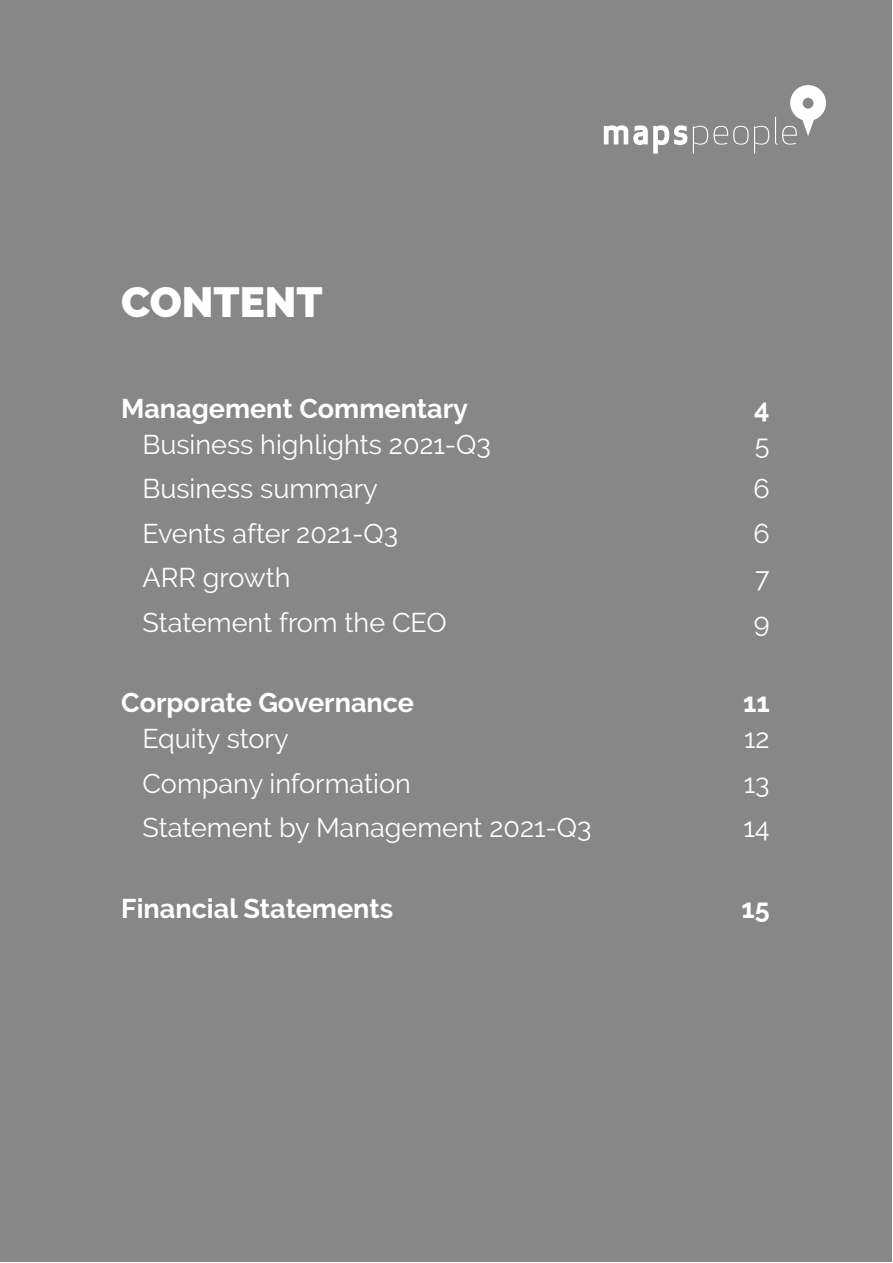
<style>
.page{position:relative;width:893px;height:1263px;background:#fff}
.page>*{position:absolute;margin:0;border:0;box-sizing:border-box;transform-origin:0 0}
.t1{font:900 42px "Raleway";color:#fff}
.t2{font:27px "Raleway";color:#fff}
.t3{font:700 27px "Raleway";color:#fff}
</style>
<div class="page">
<div style="left:1px;top:1px;width:891px;height:1261px;background:#888787"></div>
<svg style="left:604px;top:85px;width:222px;height:69px"></svg>
<h1 class="t1" style="left:121px;top:278px;width:203px">CONTENT</h1>
<p class="t3" style="left:121px;top:393px;width:348px">Management Commentary</p>
<p class="t3" style="left:754px;top:393px;width:17px">4</p>
<p class="t2" style="left:142px;top:428px;width:350px">Business highlights 2021-Q3</p>
<p class="t2" style="left:755px;top:428px;width:16px">5</p>
<p class="t2" style="left:142px;top:473px;width:237px">Business summary</p>
<p class="t2" style="left:753px;top:473px;width:18px">6</p>
<p class="t2" style="left:142px;top:517px;width:257px">Events after 2021-Q3</p>
<p class="t2" style="left:753px;top:517px;width:18px">6</p>
<p class="t2" style="left:142px;top:562px;width:150px">ARR growth</p>
<p class="t2" style="left:755px;top:562px;width:16px">7</p>
<p class="t2" style="left:142px;top:606px;width:306px">Statement from the CEO</p>
<p class="t2" style="left:754px;top:606px;width:17px">9</p>
<p class="t3" style="left:121px;top:687px;width:294px">Corporate Governance</p>
<p class="t3" style="left:743px;top:687px;width:28px">11</p>
<p class="t2" style="left:142px;top:723px;width:148px">Equity story</p>
<p class="t2" style="left:744px;top:723px;width:27px">12</p>
<p class="t2" style="left:142px;top:767px;width:270px">Company information</p>
<p class="t2" style="left:744px;top:767px;width:27px">13</p>
<p class="t2" style="left:142px;top:812px;width:450px">Statement by Management 2021-Q3</p>
<p class="t2" style="left:743px;top:812px;width:28px">14</p>
<p class="t3" style="left:121px;top:893px;width:273px">Financial Statements</p>
<p class="t3" style="left:741px;top:893px;width:30px">15</p>
</div>
